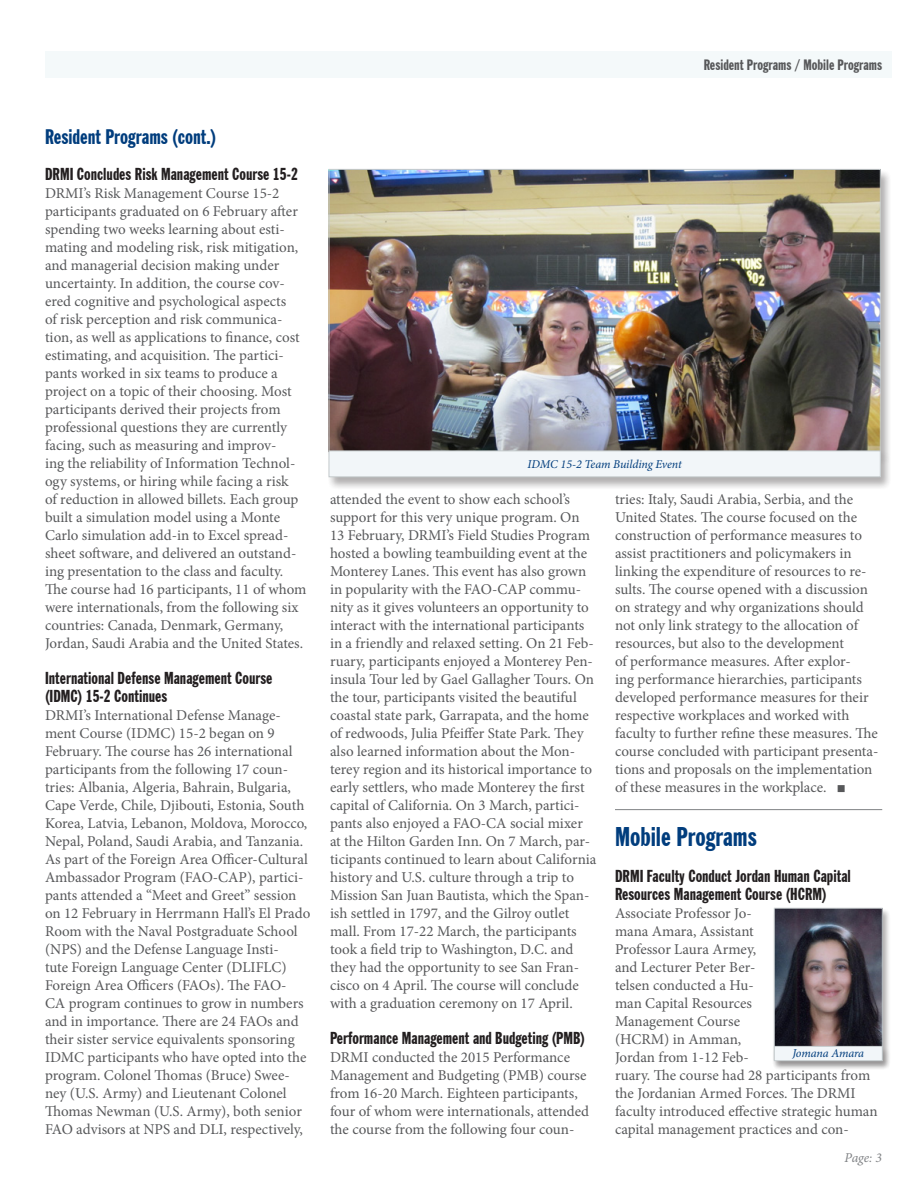
<style>
.page{position:relative;width:918px;height:1188px;background:#fff}
.page>*{position:absolute;margin:0;border:0;box-sizing:border-box;transform-origin:0 0}
.t1{font:extra-condensed 27px "Franklin Gothic BT";color:#013d7d}
.t2{font:extra-condensed 21px "Franklin Gothic BT";color:#013d7d}
.t3{font:extra-condensed 17.25px/18px "Franklin Gothic BT";color:#231f20}
.t4{font:15px/18px "Minion Pro";color:#57585a}
.t5{font:extra-condensed 15px "Franklin Gothic BT";color:#57585a}
.t6{font:italic 13.5px "Minion Pro";color:#808285}
.t7{font:italic 12px "Minion Pro";letter-spacing:-.015em;color:#013d7d}
</style>
<div class="page">
<div style="left:45px;top:51px;width:846px;height:27px;background:#f4f9fa"></div>
<hr style="left:615px;top:809px;width:267px;height:1px;background:#808285">
<div style="left:772px;top:908px;width:119px;height:162px;background:#231f20;opacity:.2"></div>
<img style="left:776px;top:910px;width:105px;height:136px">
<div style="left:774px;top:908px;width:109px;height:152px;border:1px solid #c4cacc"></div>
<div style="left:772px;top:1046px;width:119px;height:25px;background:#231f20;opacity:.2"></div>
<div style="left:774px;top:1046px;width:108px;height:15px;background:#f2f6f9"></div>
<div style="left:774px;top:1046px;width:109px;height:15px;border:1px solid #c4cacc"></div>
<div style="left:326px;top:168px;width:566px;height:297px;background:#231f20;opacity:.2"></div>
<img style="left:331px;top:171px;width:547px;height:279px">
<div style="left:326px;top:450px;width:566px;height:40px;background:#231f20;opacity:.2"></div>
<div style="left:329px;top:451px;width:551px;height:26px;background:#f2f6f9"></div>
<div style="left:329px;top:451px;width:551px;height:26px;border:1px solid #c4cacc"></div>
<p class="t5" style="left:704px;top:56px;width:180px">Resident Programs / Mobile Programs</p>
<h2 class="t2" style="left:45px;top:124px;width:173px">Resident Programs (cont.)</h2>
<p class="t3" style="left:45px;top:165px;width:254px">DRMI Concludes Risk Management Course 15-2</p>
<p class="t4" style="left:45px;top:184px;width:263px">DRMI’s Risk Management Course 15-2 participants graduated on 6 February after spending two weeks learning about esti&shy;mating and modeling risk, risk mitigation, and managerial decision making under uncertainty. In addition, the course cov&shy;ered cognitive and psychological aspects<br>of risk perception and risk communica&shy;tion, as well as applications to finance, cost estimating, and acquisition. The partici&shy;pants worked in six teams to produce a project on a topic of their choosing. Most participants derived their projects from professional questions they are currently facing, such as measuring and improv-<br>ing the reliability of Information Technol&shy;ogy systems, or hiring while facing a risk<br>of reduction in allowed billets. Each group built a simulation model using a Monte Carlo simulation add-in to Excel spread&shy;sheet software, and delivered an outstand&shy;ing presentation to the class and faculty.<br>The course had 16 participants, 11 of whom were internationals, from the following six countries: Canada, Denmark, Germany, Jordan, Saudi Arabia and the United States.</p>
<p class="t3" style="left:45px;top:669px;width:229px">International Defense Management Course (IDMC) 15-2 Continues</p>
<p class="t4" style="left:45px;top:706px;width:267px">DRMI’s International Defense Manage&shy;ment Course (IDMC) 15-2 began on 9<br>February. The course has 26 international participants from the following 17 coun&shy;tries: Albania, Algeria, Bahrain, Bulgaria, Cape Verde, Chile, Djibouti, Estonia, South Korea, Latvia, Lebanon, Moldova, Morocco, Nepal, Poland, Saudi Arabia, and Tanzania.<br>As part of the Foreign Area Officer-Cultural Ambassador Program (FAO-CAP), partici&shy;pants attended a “Meet and Greet” session on 12 February in Herrmann Hall’s El Prado Room with the Naval Postgraduate School (NPS) and the Defense Language Insti-<br>tute Foreign Language Center (DLIFLC)<br>Foreign Area Officers (FAOs). The FAO-CA program continues to grow in numbers and in importance. There are 24 FAOs and their sister service equivalents sponsoring IDMC participants who have opted into the program. Colonel Thomas (Bruce) Swee&shy;ney (U.S. Army) and Lieutenant Colonel Thomas Newman (U.S. Army), both senior FAO advisors at NPS and DLI, respectively,</p>
<p class="t7" style="left:528px;top:456px;width:156px">IDMC 15-2 Team Building Event</p>
<p class="t4" style="left:330px;top:490px;width:268px">attended the event to show each school’s support for this very unique program. On 13 February, DRMI’s Field Studies Program hosted a bowling teambuilding event at the Monterey Lanes. This event has also grown in popularity with the FAO-CAP commu&shy;nity as it gives volunteers an opportunity to interact with the international participants in a friendly and relaxed setting. On 21 Feb&shy;ruary, participants enjoyed a Monterey Pen&shy;insula Tour led by Gael Gallagher Tours. On the tour, participants visited the beautiful coastal state park, Garrapata, and the home of redwoods, Julia Pfeiffer State Park. They also learned information about the Mon&shy;terey region and its historical importance to early settlers, who made Monterey the first capital of California. On 3 March, partici&shy;pants also enjoyed a FAO-CA social mixer at the Hilton Garden Inn. On 7 March, par&shy;ticipants continued to learn about California history and U.S. culture through a trip to Mission San Juan Bautista, which the Span&shy;ish settled in 1797, and the Gilroy outlet mall. From 17-22 March, the participants took a field trip to Washington, D.C. and they had the opportunity to see San Fran&shy;cisco on 4 April. The course will conclude with a graduation ceremony on 17 April.</p>
<p class="t3" style="left:330px;top:1029px;width:257px">Performance Management and Budgeting (PMB)</p>
<p class="t4" style="left:330px;top:1048px;width:261px">DRMI conducted the 2015 Performance Management and Budgeting (PMB) course from 16-20 March. Eighteen participants, four of whom were internationals, attended the course from the following four coun-</p>
<p class="t4" style="left:615px;top:490px;width:265px">tries: Italy, Saudi Arabia, Serbia, and the United States. The course focused on the construction of performance measures to assist practitioners and policymakers in linking the expenditure of resources to re&shy;sults. The course opened with a discussion on strategy and why organizations should not only link strategy to the allocation of resources, but also to the development<br>of performance measures. After explor-<br>ing performance hierarchies, participants developed performance measures for their respective workplaces and worked with faculty to further refine these measures. The course concluded with participant presenta&shy;tions and proposals on the implementation of these measures in the workplace. ■</p>
<h1 class="t1" style="left:615px;top:821px;width:143px">Mobile Programs</h1>
<p class="t3" style="left:615px;top:867px;width:237px">DRMI Faculty Conduct Jordan Human Capital<br>Resources Management Course (HCRM)</p>
<p class="t4" style="left:615px;top:904px;width:264px">Associate Professor Jo-<br>mana Amara, Assistant<br>Professor Laura Armey,<br>and Lecturer Peter Ber-<br>telsen conducted a Hu-<br>man Capital Resources<br>Management Course<br>(HCRM) in Amman,<br>Jordan from 1-12 Feb-<br>ruary. The course had 28 participants from the Jordanian Armed Forces. The DRMI faculty introduced effective strategic human capital management practices and con-</p>
<p class="t7" style="left:792px;top:1045px;width:73px">Jomana Amara</p>
<p class="t6" style="left:845px;top:1148px;width:39px">Page: 3</p>
</div>
